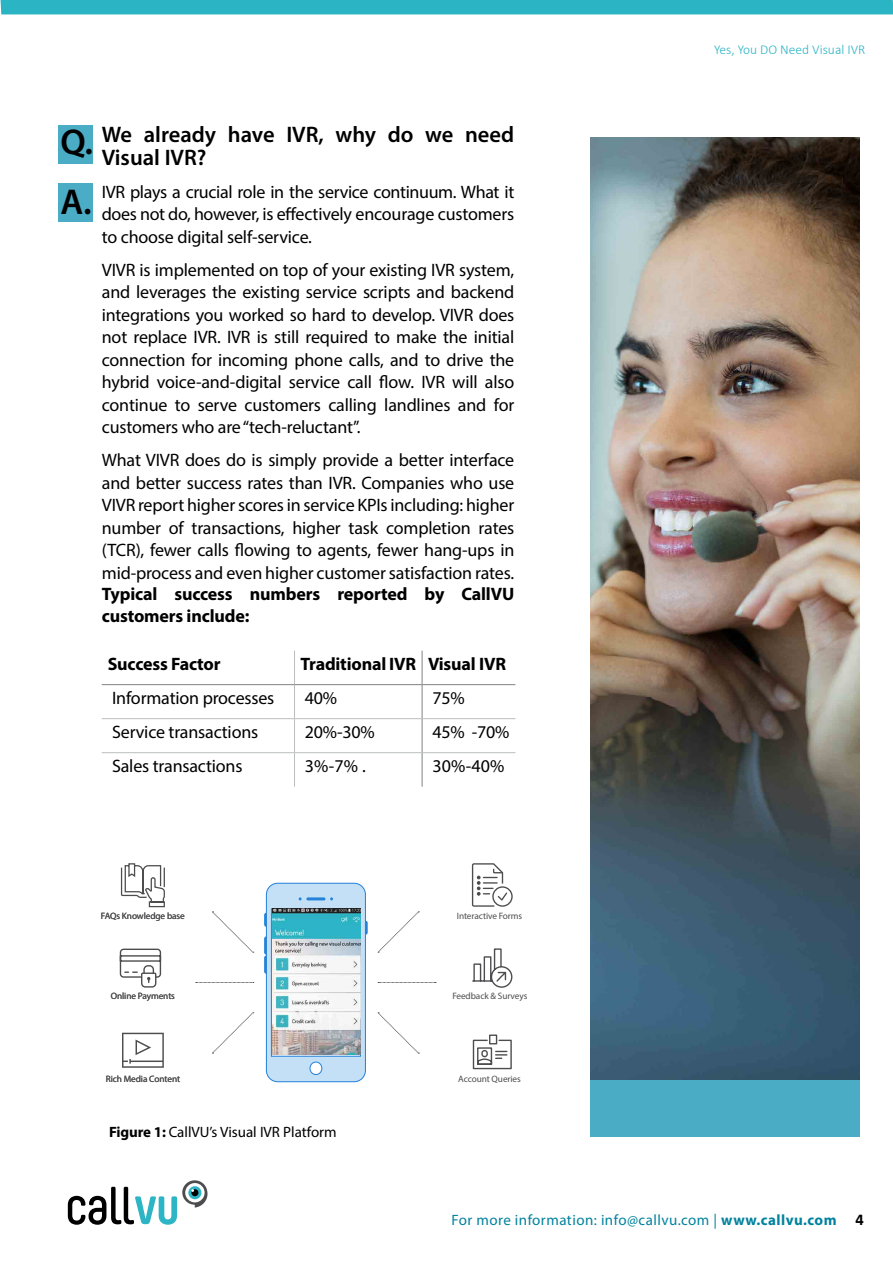
<style>
.page{position:relative;width:893px;height:1263px;background:#fff}
.page>*{position:absolute;margin:0;border:0;box-sizing:border-box;transform-origin:0 0}
.t1{font:600 36px/60.2px "Myriad Pro";color:#000}
.t2{font:600 22.5px/22.5px "Myriad Pro";color:#000}
.t3{font:18px/22.5px "Myriad Pro";letter-spacing:-.01em;color:#000;text-align:justify}
.t4{font:700 18px/22.5px "Myriad Pro";letter-spacing:-.01em;color:#000}
.t5{font:15px "Myriad Pro";letter-spacing:.03em;color:#00829e}
.t6{font:15px "Myriad Pro";color:#000}
.t7{font:300 13.5px "Calibri";color:#29b4c5}
.t8{font:9.3px "Myriad Pro";letter-spacing:-.01em;color:#4d4d4f}
.s1{font-weight:700}
.s2{font-family:"Calibri";font-weight:700;font-size:16.5px;color:#000}
</style>
<div class="page">
<div style="left:1px;top:0;width:892px;height:14px;background:#2ab4c4"></div>
<svg style="left:68px;top:1180px;width:139px;height:45px"></svg>
<div style="left:58px;top:125px;width:34px;height:39px;background:#4bacc6"></div>
<div style="left:58px;top:183px;width:34px;height:38px;background:#4bacc6"></div>
<svg style="left:264px;top:882px;width:104px;height:201px;background:#b8d7f0"></svg>
<svg style="left:378px;top:911px;width:41px;height:42px"></svg>
<svg style="left:212px;top:911px;width:42px;height:42px"></svg>
<svg style="left:378px;top:1012px;width:41px;height:42px"></svg>
<svg style="left:212px;top:1012px;width:42px;height:42px"></svg>
<svg style="left:378px;top:982px;width:58px;height:1px"></svg>
<svg style="left:196px;top:982px;width:58px;height:1px"></svg>
<svg style="left:122px;top:1033px;width:42px;height:35px"></svg>
<svg style="left:471px;top:863px;width:42px;height:44px"></svg>
<svg style="left:472px;top:948px;width:41px;height:40px"></svg>
<svg style="left:472px;top:1034px;width:40px;height:36px"></svg>
<svg style="left:119px;top:948px;width:43px;height:40px"></svg>
<svg style="left:120px;top:863px;width:45px;height:45px"></svg>
<hr style="left:294px;top:651px;width:1px;height:33px;background:#bbbdbf">
<hr style="left:294px;top:685px;width:1px;height:33px;background:#bbbdbf">
<hr style="left:102px;top:718px;width:192px;height:1px;background:#bbbdbf">
<hr style="left:294px;top:718px;width:128px;height:1px;background:#bbbdbf">
<hr style="left:294px;top:719px;width:1px;height:33px;background:#bbbdbf">
<hr style="left:422px;top:718px;width:93px;height:1px;background:#bbbdbf">
<hr style="left:102px;top:752px;width:192px;height:1px;background:#bbbdbf">
<hr style="left:294px;top:752px;width:128px;height:1px;background:#bbbdbf">
<hr style="left:294px;top:753px;width:1px;height:34px;background:#bbbdbf">
<hr style="left:422px;top:752px;width:93px;height:1px;background:#bbbdbf">
<hr style="left:422px;top:651px;width:1px;height:33px;background:#808285">
<hr style="left:102px;top:684px;width:192px;height:1px;background:#808285">
<hr style="left:294px;top:684px;width:128px;height:1px;background:#808285">
<hr style="left:422px;top:684px;width:93px;height:1px;background:#808285">
<hr style="left:422px;top:685px;width:1px;height:33px;background:#808285">
<hr style="left:422px;top:719px;width:1px;height:33px;background:#808285">
<hr style="left:422px;top:753px;width:1px;height:34px;background:#808285">
<img style="left:273px;top:909px;width:88px;height:146px">
<img style="left:590px;top:137px;width:269px;height:943px">
<div style="left:590px;top:1080px;width:270px;height:57px;background:#4bacc6"></div>
<h1 class="t1" style="left:60px;top:111px;width:34px">Q.<br>A.</h1>
<p class="t2" style="left:102px;top:123px;width:414px">We already have IVR, why do we need<br>Visual IVR?</p>
<p class="t3" style="left:102px;top:180px;width:414px">IVR plays a crucial role in the service continuum. What it does not do, however, is effectively encourage customers to choose digital self-service.</p>
<p class="t3" style="left:102px;top:258px;width:414px">VIVR is implemented on top of your existing IVR system, and leverages the existing service scripts and backend integrations you worked so hard to develop. VIVR does not replace IVR. IVR is still required to make the initial connection for incoming phone calls, and to drive the hybrid voice-and-digital service call flow. IVR will also continue to serve customers calling landlines and for customers who are “tech-reluctant”.</p>
<p class="t3" style="left:102px;top:449px;width:414px">What VIVR does do is simply provide a better interface and better success rates than IVR. Companies who use VIVR report higher scores in service KPIs including: higher number of transactions, higher task completion rates (TCR), fewer calls flowing to agents, fewer hang-ups in mid-process and even higher customer satisfaction rates.</p>
<p class="t4" style="left:102px;top:582px;width:414px">Typical success numbers reported by CallVU customers include:</p>
<p class="t4" style="left:108px;top:652px;width:114px">Success Factor</p>
<p class="t4" style="left:301px;top:652px;width:207px">Traditional IVR Visual IVR</p>
<p class="t3" style="left:112px;top:687px;width:164px">Information processes</p>
<p class="t3" style="left:305px;top:687px;width:34px">40%</p>
<p class="t3" style="left:432px;top:687px;width:34px">75%</p>
<p class="t3" style="left:112px;top:721px;width:148px">Service transactions</p>
<p class="t3" style="left:305px;top:721px;width:71px">20%-30%</p>
<p class="t3" style="left:432px;top:721px;width:79px">45% -70%</p>
<p class="t3" style="left:112px;top:755px;width:132px">Sales transactions</p>
<p class="t3" style="left:305px;top:755px;width:63px">3%-7% .</p>
<p class="t3" style="left:432px;top:755px;width:74px">30%-40%</p>
<p class="t7" style="left:714px;top:41px;width:153px">Yes, You DO Need Visual IVR</p>
<p class="t8" style="left:101px;top:910px;width:85px">FAQs Knowledge base</p>
<p class="t8" style="left:457px;top:910px;width:67px">Interactive Forms</p>
<p class="t8" style="left:111px;top:990px;width:66px">Online Payments</p>
<p class="t8" style="left:452px;top:990px;width:77px">Feedback &amp; Surveys</p>
<p class="t8" style="left:106px;top:1073px;width:76px">Rich Media Content</p>
<p class="t8" style="left:458px;top:1073px;width:64px">Account Queries</p>
<p class="t6" style="left:109px;top:1122px;width:229px"><span class="s1">Figure 1:</span> CallVU’s Visual IVR Platform</p>
<p class="t5" style="left:451px;top:1211px;width:414px">For more information: info@callvu.com | <span class="s1">www.callvu.com</span> <span class="s2">4</span></p>
</div>
